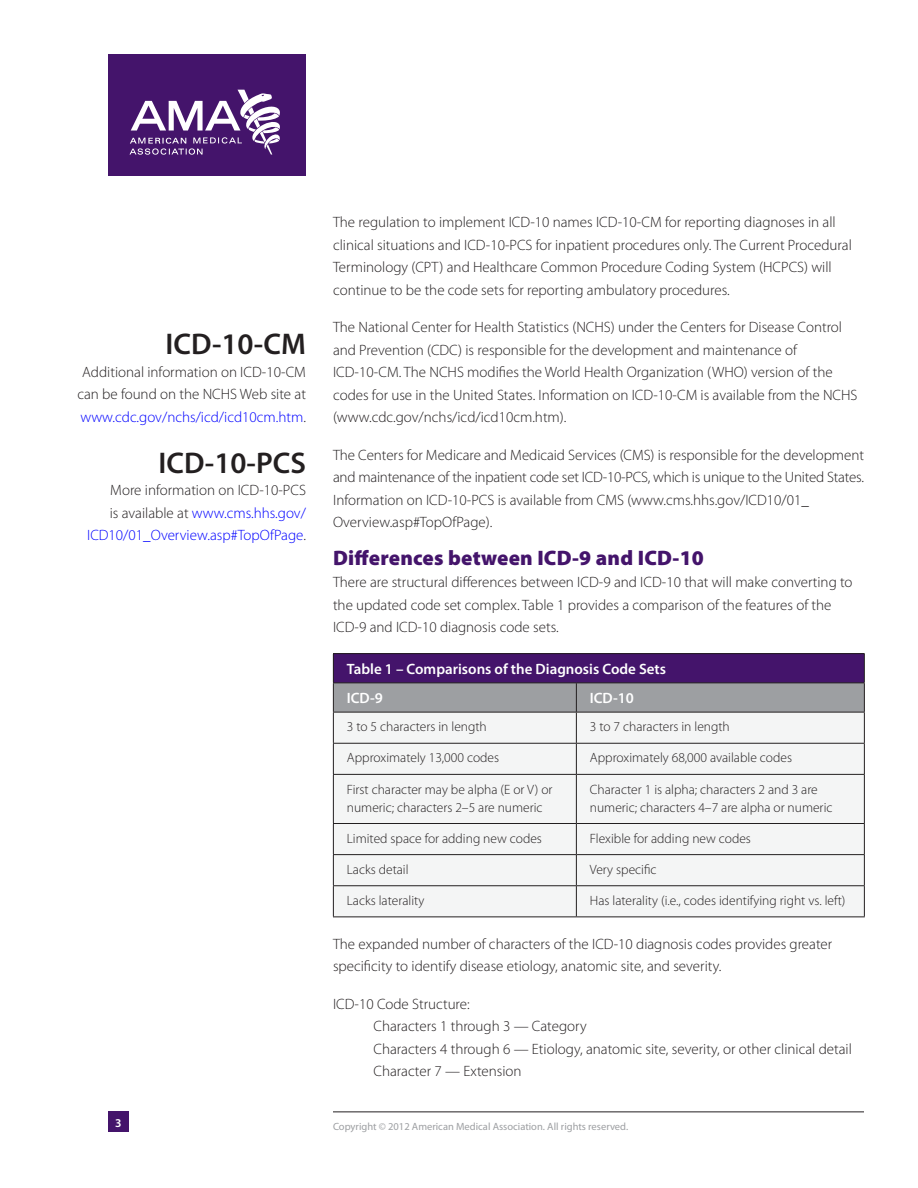
<style>
.page{position:relative;width:918px;height:1188px;background:#fff}
.page>*{position:absolute;margin:0;border:0;box-sizing:border-box;transform-origin:0 0}
.Text___10_After{font:600 30px "Myriad Pro";color:#231f20}
.t1{font:900 21px "Myriad Pro";letter-spacing:.01em;color:#44146b}
.Text___10_After-2{font:300 15px/22.5px "Myriad Pro";color:#231f20}
.Text_-_No_Space_Afte{font:300 15px/22.5px "Myriad Pro";color:#231f20}
.Text___10_After-3{font:300 15px/22.5px "Myriad Pro";color:#00f;text-align:right}
.Text___10_After-4{font:600 15px "Myriad Pro";color:#fff}
.Text___10_After-5{font:300 13.5px/18px "Myriad Pro";color:#231f20}
.t2{font:600 12px "Myriad Pro";color:#fff}
.t3{font:10.5px "Myriad Pro";color:#9d9fa2}
.s1{color:#00f}
.s2{color:#231f20}
</style>
<div class="page">
<div style="left:108px;top:54px;width:198px;height:122px;background:#44146b"></div>
<svg style="left:130px;top:90px;width:150px;height:65px"></svg>
<hr style="left:333px;top:1112px;width:531px;height:1px;background:#231f20">
<div style="left:108px;top:1112px;width:21px;height:20px;background:#44146b"></div>
<div style="left:334px;top:713px;width:530px;height:203px;background:#f4f5f5"></div>
<hr style="left:333px;top:653px;width:243px;height:1px;background:#231f20">
<hr style="left:576px;top:653px;width:289px;height:1px;background:#231f20">
<hr style="left:333px;top:712px;width:1px;height:31px;background:#231f20">
<hr style="left:576px;top:712px;width:1px;height:31px;background:#231f20">
<hr style="left:864px;top:712px;width:1px;height:31px;background:#231f20">
<hr style="left:333px;top:743px;width:243px;height:1px;background:#231f20">
<hr style="left:333px;top:744px;width:1px;height:30px;background:#231f20">
<hr style="left:576px;top:743px;width:289px;height:1px;background:#231f20">
<hr style="left:576px;top:744px;width:1px;height:30px;background:#231f20">
<hr style="left:864px;top:744px;width:1px;height:30px;background:#231f20">
<hr style="left:333px;top:774px;width:243px;height:1px;background:#231f20">
<hr style="left:333px;top:775px;width:1px;height:48px;background:#231f20">
<hr style="left:576px;top:774px;width:289px;height:1px;background:#231f20">
<hr style="left:576px;top:775px;width:1px;height:48px;background:#231f20">
<hr style="left:864px;top:775px;width:1px;height:48px;background:#231f20">
<hr style="left:333px;top:823px;width:243px;height:1px;background:#231f20">
<hr style="left:333px;top:824px;width:1px;height:30px;background:#231f20">
<hr style="left:576px;top:823px;width:289px;height:1px;background:#231f20">
<hr style="left:576px;top:824px;width:1px;height:30px;background:#231f20">
<hr style="left:864px;top:824px;width:1px;height:30px;background:#231f20">
<hr style="left:333px;top:854px;width:243px;height:1px;background:#231f20">
<hr style="left:333px;top:855px;width:1px;height:30px;background:#231f20">
<hr style="left:576px;top:854px;width:289px;height:1px;background:#231f20">
<hr style="left:576px;top:855px;width:1px;height:30px;background:#231f20">
<hr style="left:864px;top:855px;width:1px;height:30px;background:#231f20">
<hr style="left:333px;top:885px;width:243px;height:1px;background:#231f20">
<hr style="left:333px;top:886px;width:1px;height:30px;background:#231f20">
<hr style="left:576px;top:885px;width:289px;height:1px;background:#231f20">
<hr style="left:576px;top:886px;width:1px;height:30px;background:#231f20">
<hr style="left:864px;top:886px;width:1px;height:30px;background:#231f20">
<hr style="left:333px;top:916px;width:243px;height:1px;background:#231f20">
<hr style="left:576px;top:916px;width:289px;height:1px;background:#231f20">
<svg style="left:333px;top:654px;width:532px;height:58px;background:#6d5782"></svg>
<hr style="left:333px;top:712px;width:243px;height:1px;background:#231f20">
<hr style="left:576px;top:712px;width:289px;height:1px;background:#231f20">
<p class="Text___10_After" style="left:166px;top:325px;width:142px">ICD-10-CM</p>
<p class="Text___10_After-2" style="left:77px;top:360px;width:230px;text-align:center">Additional information on ICD-10-CM can be found on the NCHS Web site at <span class="s1">www.cdc.gov/nchs/icd/icd10cm.htm</span>.</p>
<p class="Text___10_After" style="left:159px;top:443px;width:149px">ICD-10-PCS</p>
<p class="Text___10_After-3" style="left:87px;top:479px;width:220px"><span class="s2">More information on ICD-10-PCS<br>is available at</span> www.cms.hhs.gov/<br>ICD10/01_Overview.asp#TopOfPage<span class="s2">.</span></p>
<p class="t2" style="left:115px;top:1115px;width:8px">3</p>
<p class="Text___10_After-2" style="left:333px;top:211px;width:520px">The regulation to implement ICD-10 names ICD-10-CM for reporting diagnoses in all clinical situations and ICD-10-PCS for inpatient procedures only. The Current Procedural Terminology (CPT) and Healthcare Common Procedure Coding System (HCPCS) will continue to be the code sets for reporting ambulatory procedures.</p>
<p class="Text___10_After-2" style="left:333px;top:316px;width:526px">The National Center for Health Statistics (NCHS) under the Centers for Disease Control and Prevention (CDC) is responsible for the development and maintenance of ICD-10-CM. The NCHS modifies the World Health Organization (WHO) version of the codes for use in the United States. Information on ICD-10-CM is available from the NCHS (www.cdc.gov/nchs/icd/icd10cm.htm).</p>
<p class="Text___10_After-2" style="left:333px;top:443px;width:533px">The Centers for Medicare and Medicaid Services (CMS) is responsible for the development and maintenance of the inpatient code set ICD-10-PCS, which is unique to the United States.<br>Information on ICD-10-PCS is available from CMS (www.cms.hhs.gov/ICD10/01_ Overview.asp#TopOfPage).</p>
<h1 class="t1" style="left:333px;top:544px;width:372px">Differences between ICD-9 and ICD-10</h1>
<p class="Text_-_No_Space_Afte" style="left:333px;top:571px;width:521px">There are structural differences between ICD-9 and ICD-10 that will make converting to the updated code set complex. Table 1 provides a comparison of the features of the<br>ICD-9 and ICD-10 diagnosis code sets.</p>
<p class="Text___10_After-4" style="left:347px;top:659px;width:321px">Table 1 – Comparisons of the Diagnosis Code Sets</p>
<p class="Text___10_After-4" style="left:347px;top:689px;width:37px">ICD-9</p>
<p class="Text___10_After-4" style="left:590px;top:689px;width:46px">ICD-10</p>
<p class="Text___10_After-5" style="left:347px;top:718px;width:142px">3 to 5 characters in length</p>
<p class="Text___10_After-5" style="left:590px;top:718px;width:142px">3 to 7 characters in length</p>
<p class="Text___10_After-5" style="left:347px;top:749px;width:154px">Approximately 13,000 codes</p>
<p class="Text___10_After-5" style="left:590px;top:749px;width:204px">Approximately 68,000 available codes</p>
<p class="Text___10_After-5" style="left:347px;top:780px;width:207px">First character may be alpha (E or V) or numeric; characters 2–5 are numeric</p>
<p class="Text___10_After-5" style="left:590px;top:780px;width:244px">Character 1 is alpha; characters 2 and 3 are numeric; characters 4–7 are alpha or numeric</p>
<p class="Text___10_After-5" style="left:347px;top:829px;width:197px">Limited space for adding new codes</p>
<p class="Text___10_After-5" style="left:590px;top:829px;width:163px">Flexible for adding new codes</p>
<p class="Text___10_After-5" style="left:347px;top:860px;width:63px">Lacks detail</p>
<p class="Text___10_After-5" style="left:590px;top:860px;width:68px">Very specific</p>
<p class="Text___10_After-5" style="left:347px;top:891px;width:79px">Lacks laterality</p>
<p class="Text___10_After-5" style="left:590px;top:891px;width:257px">Has laterality (i.e., codes identifying right vs. left)</p>
<p class="Text___10_After-2" style="left:333px;top:932px;width:501px">The expanded number of characters of the ICD-10 diagnosis codes provides greater specificity to identify disease etiology, anatomic site, and severity.</p>
<p class="Text___10_After-2" style="left:333px;top:992px;width:138px">ICD-10 Code Structure:</p>
<p class="Text___10_After-2" style="left:374px;top:1015px;width:215px">Characters 1 through 3 — Category</p>
<p class="Text___10_After-2" style="left:374px;top:1037px;width:480px">Characters 4 through 6 — Etiology, anatomic site, severity, or other clinical detail</p>
<p class="Text___10_After-2" style="left:374px;top:1060px;width:150px">Character 7 — Extension</p>
<p class="t3" style="left:333px;top:1120px;width:297px">Copyright © 2012 American Medical Association. All rights reserved.</p>
</div>
